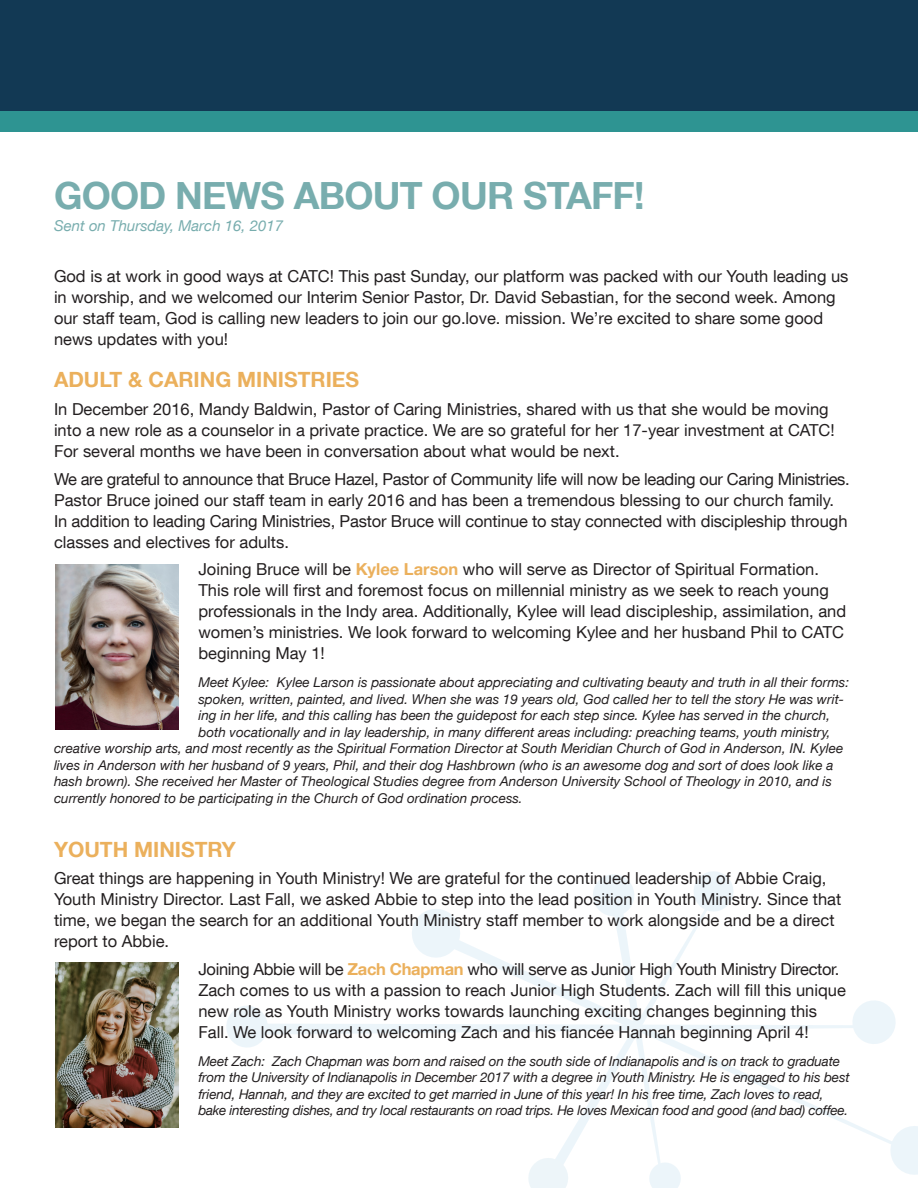
<style>
.page{position:relative;width:918px;height:1188px;background:#fff}
.page>*{position:absolute;margin:0;border:0;box-sizing:border-box;transform-origin:0 0}
.t1{font:700 37.5px "Helvetica Neue LT Com";letter-spacing:-.02em;color:#78adae}
.t2{font:700 21px "Helvetica Neue LT Com";color:#ebb05c}
.t3{font:16.5px/21px "Helvetica Neue LT Com";color:#231f20}
.t4{font:italic 15px "Helvetica Neue LT Com";color:#78adae}
.t5{font:italic 13.5px/16.5px "Helvetica Neue LT Com";color:#231f20}
.s1{font-weight:700;color:#ebb05c}
</style>
<div class="page">
<svg style="left:226px;top:871px;width:692px;height:317px"></svg>
<div style="left:0;top:0;width:918px;height:111px;background:#123954"></div>
<div style="left:0;top:111px;width:918px;height:21px;background:#2e9492"></div>
<img style="left:56px;top:565px;width:122px;height:165px">
<img style="left:56px;top:962px;width:122px;height:166px">
<p class="t1" style="left:54px;top:172px;width:592px">GOOD NEWS ABOUT OUR STAFF!</p>
<p class="t4" style="left:54px;top:217px;width:231px">Sent on Thursday, March 16, 2017</p>
<p class="t3" style="left:54px;top:265px;width:796px">God is at work in good ways at CATC! This past Sunday, our platform was packed with our Youth leading us in worship, and we welcomed our Interim Senior Pastor, Dr. David Sebastian, for the second week. Among our staff team, God is calling new leaders to join our go.love. mission. We’re excited to share some good news updates with you!</p>
<p class="t2" style="left:54px;top:366px;width:307px">ADULT &amp; CARING MINISTRIES</p>
<p class="t3" style="left:54px;top:398px;width:782px">In December 2016, Mandy Baldwin, Pastor of Caring Ministries, shared with us that she would be moving into a new role as a counselor in a private practice. We are so grateful for her 17-year investment at CATC!<br>For several months we have been in conversation about what would be next.</p>
<p class="t3" style="left:54px;top:468px;width:797px">We are grateful to announce that Bruce Hazel, Pastor of Community life will now be leading our Caring Ministries.<br>Pastor Bruce joined our staff team in early 2016 and has been a tremendous blessing to our church family.<br>In addition to leading Caring Ministries, Pastor Bruce will continue to stay connected with discipleship through classes and electives for adults.</p>
<p class="t3" style="left:198px;top:559px;width:649px">Joining Bruce will be <span class="s1">Kylee Larson</span> who will serve as Director of Spiritual Formation.<br>This role will first and foremost focus on millennial ministry as we seek to reach young professionals in the Indy area. Additionally, Kylee will lead discipleship, assimilation, and women’s ministries. We look forward to welcoming Kylee and her husband Phil to CATC beginning May 1!</p>
<p class="t5" style="left:198px;top:674px;width:652px">Meet Kylee: Kylee Larson is passionate about appreciating and cultivating beauty and truth in all their forms:</p>
<p class="t5" style="left:198px;top:690px;width:647px">spoken, written, painted, and lived. When she was 19 years old, God called her to tell the story He was writ-</p>
<p class="t5" style="left:198px;top:707px;width:633px">ing in her life, and this calling has been the guidepost for each step since. Kylee has served in the church,</p>
<p class="t5" style="left:198px;top:723px;width:634px">both vocationally and in lay leadership, in many different areas including: preaching teams, youth ministry,</p>
<p class="t5" style="left:54px;top:740px;width:791px">creative worship arts, and most recently as the Spiritual Formation Director at South Meridian Church of God in Anderson, IN. Kylee</p>
<p class="t5" style="left:54px;top:756px;width:781px">lives in Anderson with her husband of 9 years, Phil, and their dog Hashbrown (who is an awesome dog and sort of does look like a</p>
<p class="t5" style="left:54px;top:773px;width:779px">hash brown). She received her Master of Theological Studies degree from Anderson University School of Theology in 2010, and is</p>
<p class="t5" style="left:54px;top:789px;width:470px">currently honored to be participating in the Church of God ordination process.</p>
<p class="t2" style="left:54px;top:836px;width:183px">YOUTH MINISTRY</p>
<p class="t3" style="left:54px;top:868px;width:789px">Great things are happening in Youth Ministry! We are grateful for the continued leadership of Abbie Craig, Youth Ministry Director. Last Fall, we asked Abbie to step into the lead position in Youth Ministry. Since that time, we began the search for an additional Youth Ministry staff member to work alongside and be a direct report to Abbie.</p>
<p class="t3" style="left:198px;top:958px;width:649px">Joining Abbie will be <span class="s1">Zach Chapman</span> who will serve as Junior High Youth Ministry Director.<br>Zach comes to us with a passion to reach Junior High Students. Zach will fill this unique new role as Youth Ministry works towards launching exciting changes beginning this Fall. We look forward to welcoming Zach and his fiancée Hannah beginning April 4!</p>
<p class="t5" style="left:198px;top:1053px;width:653px">Meet Zach: Zach Chapman was born and raised on the south side of Indianapolis and is on track to graduate from the University of Indianapolis in December 2017 with a degree in Youth Ministry. He is engaged to his best friend, Hannah, and they are excited to get married in June of this year! In his free time, Zach loves to read, bake interesting dishes, and try local restaurants on road trips. He loves Mexican food and good (and bad) coffee.</p>
</div>
